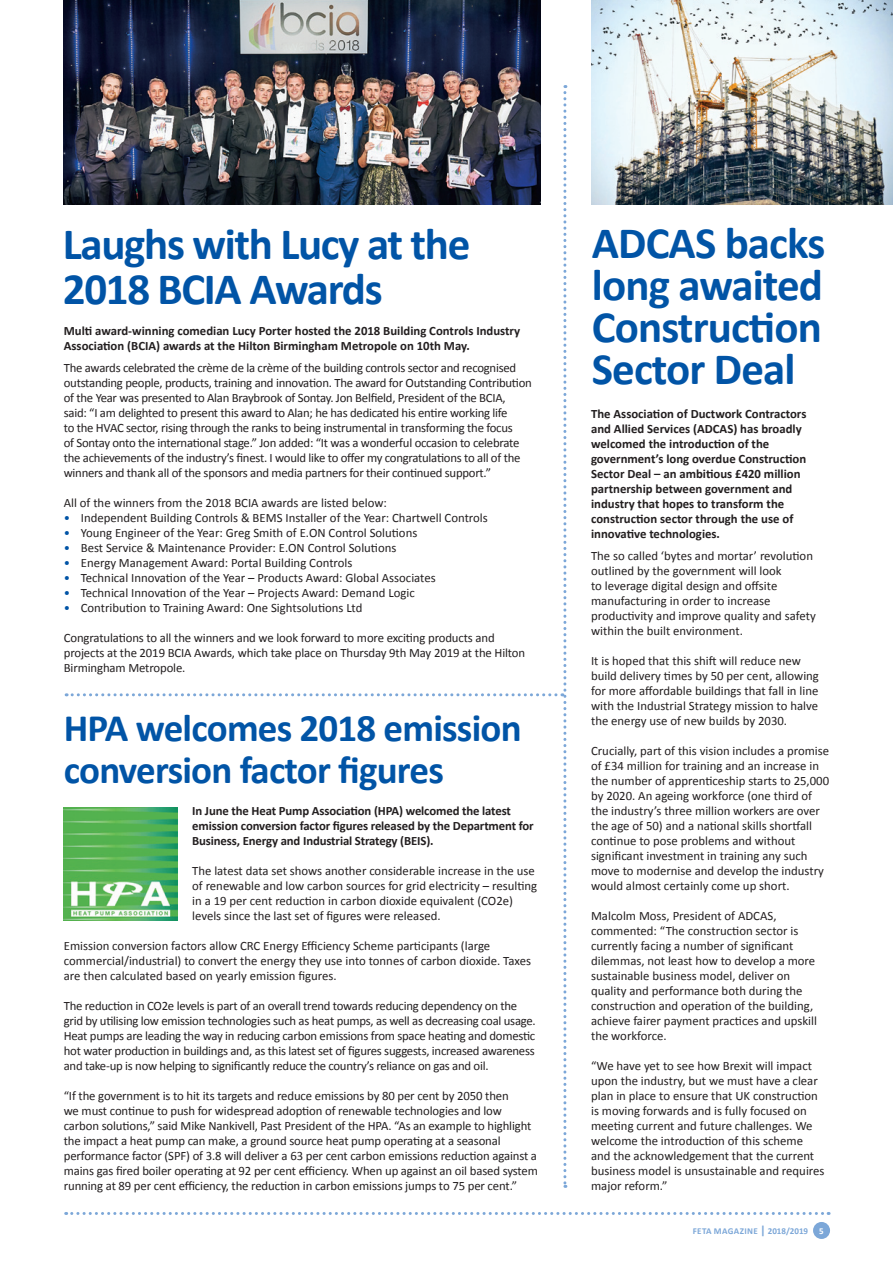
<style>
.page{position:relative;width:893px;height:1263px;background:#fff}
.page>*{position:absolute;margin:0;border:0;box-sizing:border-box;transform-origin:0 0}
.t1{font:700 45px/42px "Calibri";letter-spacing:-.03em;color:#0154a6;text-align:justify}
.t2{font:700 39px/42px "Calibri";letter-spacing:-.02em;color:#0154a6}
.t3{font:12.75px/15px "Calibri";letter-spacing:-.01em;color:#231f20}
.t4{font:700 12.75px/15px "Calibri";color:#231f20}
.t5{font:700 9px "Calibri";letter-spacing:.035em;color:#7ca7d8}
.s1{color:#0154a6}
.s2{font-size:12px}
.s3{color:#fff}
</style>
<div class="page">
<svg style="left:66px;top:1212px;width:763px;height:3px"></svg>
<div style="left:813px;top:1222px;width:17px;height:17px;background:#7ca7d8;border-radius:50%"></div>
<img style="left:64px;top:0;width:476px;height:205px">
<img style="left:591px;top:0;width:302px;height:204px">
<svg style="left:66px;top:85px;width:500px;height:1103px"></svg>
<h1 class="t1" style="left:63px;top:220px;width:409px;line-height:45px">Laughs with Lucy at the<br>2018 BCIA Awards</h1>
<p class="t4" style="left:64px;top:323px;width:458px">Multi award-winning comedian Lucy Porter hosted the 2018 Building Controls Industry<br>Association (BCIA) awards at the Hilton Birmingham Metropole on 10th May.</p>
<p class="t3" style="left:64px;top:360px;width:470px">The awards celebrated the crème de la crème of the building controls sector and recognised outstanding people, products, training and innovation. The award for Outstanding Contribution of the Year was presented to Alan Braybrook of Sontay. Jon Belfield, President of the BCIA, said: “I am delighted to present this award to Alan; he has dedicated his entire working life<br>to the HVAC sector, rising through the ranks to being instrumental in transforming the focus<br>of Sontay onto the international stage.” Jon added: “It was a wonderful occasion to celebrate the achievements of the industry’s finest. I would like to offer my congratulations to all of the winners and thank all of the sponsors and media partners for their continued support.”</p>
<p class="t3" style="left:64px;top:495px;width:325px">All of the winners from the 2018 BCIA awards are listed below:</p>
<p class="t3" style="left:64px;top:510px;width:425px"><span class="s1">•</span> Independent Building Controls &amp; BEMS Installer of the Year: Chartwell Controls</p>
<p class="t3" style="left:64px;top:525px;width:355px"><span class="s1">•</span> Young Engineer of the Year: Greg Smith of E.ON Control Solutions</p>
<p class="t3" style="left:64px;top:540px;width:334px"><span class="s1">•</span> Best Service &amp; Maintenance Provider: E.ON Control Solutions</p>
<p class="t3" style="left:64px;top:555px;width:290px"><span class="s1">•</span> Energy Management Award: Portal Building Controls</p>
<p class="t3" style="left:64px;top:570px;width:373px"><span class="s1">•</span> Technical Innovation of the Year – Products Award: Global Associates</p>
<p class="t3" style="left:64px;top:585px;width:352px"><span class="s1">•</span> Technical Innovation of the Year – Projects Award: Demand Logic</p>
<p class="t3" style="left:64px;top:600px;width:300px"><span class="s1">•</span> Contribution to Training Award: One Sightsolutions Ltd</p>
<p class="t3" style="left:64px;top:630px;width:463px">Congratulations to all the winners and we look forward to more exciting products and projects at the 2019 BCIA Awards, which take place on Thursday 9th May 2019 at the Hilton<br>Birmingham Metropole.</p>
<h2 class="t2" style="left:64px;top:705px;width:459px">HPA welcomes 2018 emission conversion factor figures</h2>
<p class="t4" style="left:192px;top:803px;width:343px">In June the Heat Pump Association (HPA) welcomed the latest emission conversion factor figures released by the Department for<br>Business, Energy and Industrial Strategy (BEIS).</p>
<p class="t3" style="left:192px;top:863px;width:346px">The latest data set shows another considerable increase in the use of renewable and low carbon sources for grid electricity – resulting in a 19 per cent reduction in carbon dioxide equivalent (CO2e) levels since the last set of figures were released.</p>
<p class="t3" style="left:64px;top:938px;width:469px">Emission conversion factors allow CRC Energy Efficiency Scheme participants (large commercial/industrial) to convert the energy they use into tonnes of carbon dioxide. Taxes are then calculated based on yearly emission figures.</p>
<p class="t3" style="left:64px;top:998px;width:473px">The reduction in CO2e levels is part of an overall trend towards reducing dependency on the grid by utilising low emission technologies such as heat pumps, as well as decreasing coal usage.<br>Heat pumps are leading the way in reducing carbon emissions from space heating and domestic hot water production in buildings and, as this latest set of figures suggests, increased awareness and take-up is now helping to significantly reduce the country’s reliance on gas and oil.</p>
<p class="t3" style="left:64px;top:1088px;width:476px">“If the government is to hit its targets and reduce emissions by 80 per cent by 2050 then<br>we must continue to push for widespread adoption of renewable technologies and low carbon solutions,” said Mike Nankivell, Past President of the HPA. “As an example to highlight the impact a heat pump can make, a ground source heat pump operating at a seasonal performance factor (SPF) of 3.8 will deliver a 63 per cent carbon emissions reduction against a mains gas fired boiler operating at 92 per cent efficiency. When up against an oil based system running at 89 per cent efficiency, the reduction in carbon emissions jumps to 75 per cent.”</p>
<h1 class="t1" style="left:592px;top:220px;width:235px">ADCAS backs long awaited Construction Sector Deal</h1>
<p class="t4" style="left:591px;top:405px;width:217px">The Association of Ductwork Contractors and Allied Services (ADCAS) has broadly welcomed the introduction of the government’s long overdue Construction Sector Deal – an ambitious £420 million partnership between government and industry that hopes to transform the construction sector through the use of innovative technologies.</p>
<p class="t3" style="left:591px;top:548px;width:226px">The so called ‘bytes and mortar’ revolution outlined by the government will look<br>to leverage digital design and offsite manufacturing in order to increase productivity and improve quality and safety within the built environment.</p>
<p class="t3" style="left:591px;top:653px;width:229px">It is hoped that this shift will reduce new build delivery times by 50 per cent, allowing for more affordable buildings that fall in line with the Industrial Strategy mission to halve the energy use of new builds by 2030.</p>
<p class="t3" style="left:591px;top:743px;width:240px">Crucially, part of this vision includes a promise of £34 million for training and an increase in the number of apprenticeship starts to 25,000 by 2020. An ageing workforce (one third of the industry’s three million workers are over the age of 50) and a national skills shortfall continue to pose problems and without significant investment in training any such move to modernise and develop the industry would almost certainly come up short.</p>
<p class="t3" style="left:591px;top:908px;width:227px">Malcolm Moss, President of ADCAS, commented: “The construction sector is currently facing a number of significant dilemmas, not least how to develop a more sustainable business model, deliver on quality and performance both during the construction and operation of the building, achieve fairer payment practices and upskill the workforce.</p>
<p class="t3" style="left:591px;top:1058px;width:235px">“We have yet to see how Brexit will impact upon the industry, but we must have a clear plan in place to ensure that UK construction is moving forwards and is fully focused on meeting current and future challenges. We welcome the introduction of this scheme and the acknowledgement that the current business model is unsustainable and requires major reform.”</p>
<p class="t5" style="left:693px;top:1225px;width:132px">FETA MAGAZINE <span class="s2">|</span> 2018/2019 <span class="s3">5</span></p>
</div>
